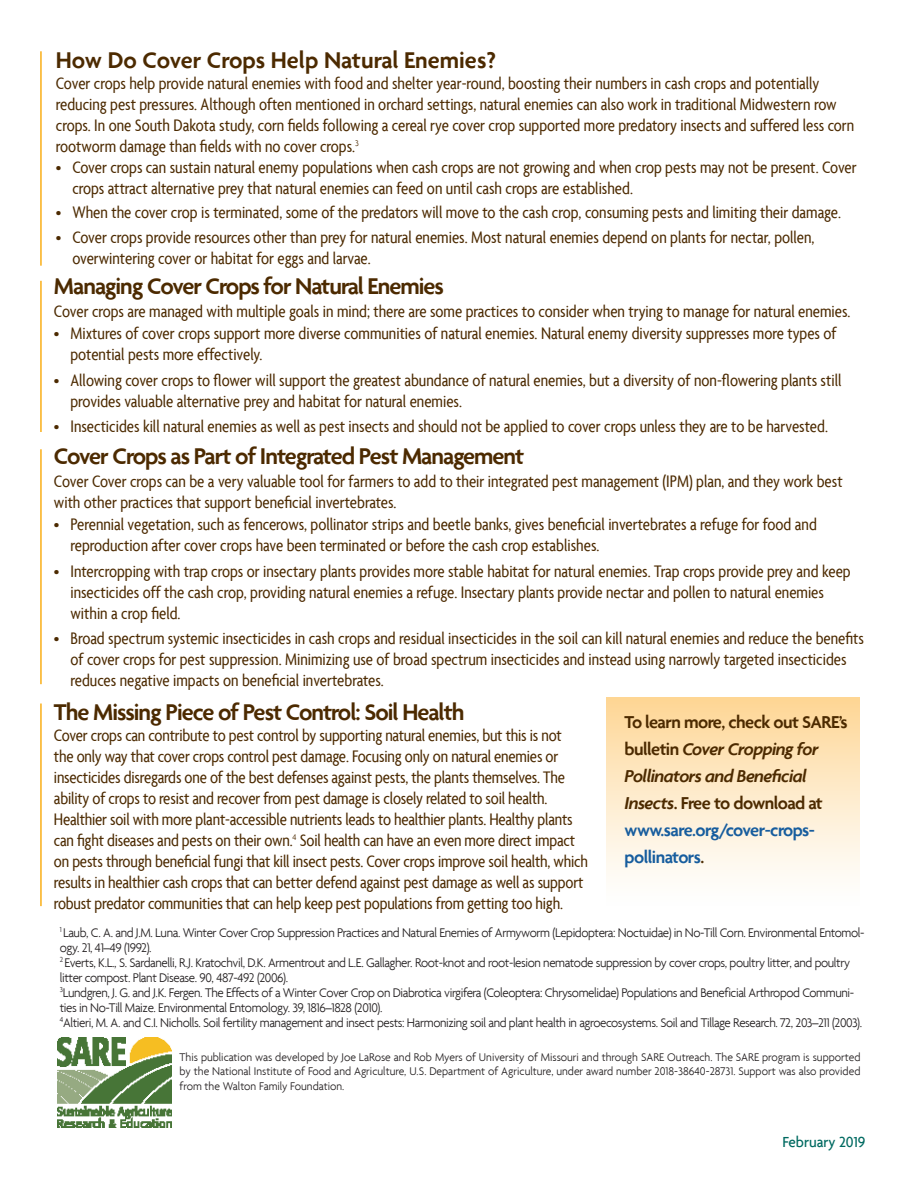
<style>
.page{position:relative;width:918px;height:1188px;background:#fff}
.page>*{position:absolute;margin:0;border:0;box-sizing:border-box;transform-origin:0 0}
.t1{font:600 24.6px "Agenda";letter-spacing:-.04em;color:#4c2a00}
.t2{font:600 24.6px "Agenda";color:#4c2a00}
.t3{font:600 18.6px/27px "Agenda";letter-spacing:-.03em;color:#4c2a00}
.t4{font:condensed 18px/21px "Agenda";color:#4c2a00}
.t5{font:500 15.75px "Agenda";color:#016a61;scale:.96 1}
.t6{font:300 13.5px/15px "Agenda";letter-spacing:-.03em;color:#231f20;scale:.96 1}
.t7{font:300 12px/14.2px "Agenda";color:#231f20;text-align:justify;scale:.96 1}
.s1{font-style:italic}
.s2{color:#175d9e}
</style>
<div class="page">
<img style="left:57px;top:1037px;width:115px;height:90px">
<hr style="left:40px;top:281px;width:2px;height:151px;background:#faaf18">
<div style="left:606px;top:698px;width:254px;height:208px;background:linear-gradient(to bottom,#fed797,#feffff)"></div>
<hr style="left:40px;top:51px;width:2px;height:215px;background:#faaf18">
<hr style="left:40px;top:449px;width:2px;height:235px;background:#faaf18">
<hr style="left:40px;top:704px;width:2px;height:202px;background:#faaf18">
<h1 class="t2" style="left:56px;top:45px;width:442px">How Do Cover Crops Help Natural Enemies?</h1>
<p class="t4" style="left:56px;top:72px;width:800px">Cover crops help provide natural enemies with food and shelter year-round, boosting their numbers in cash crops and potentially reducing pest pressures. Although often mentioned in orchard settings, natural enemies can also work in traditional Midwestern row crops. In one South Dakota study, corn fields following a cereal rye cover crop supported more predatory insects and suffered less corn rootworm damage than fields with no cover crops.<sup>3</sup></p>
<p class="t4" style="left:72px;top:156px;width:786px;text-indent:-17px">• Cover crops can sustain natural enemy populations when cash crops are not growing and when crop pests may not be present. Cover crops attract alternative prey that natural enemies can feed on until cash crops are established.</p>
<p class="t4" style="left:56px;top:201px;width:787px">• When the cover crop is terminated, some of the predators will move to the cash crop, consuming pests and limiting their damage.</p>
<p class="t4" style="left:72px;top:226px;width:744px;text-indent:-17px">• Cover crops provide resources other than prey for natural enemies. Most natural enemies depend on plants for nectar, pollen, overwintering cover or habitat for eggs and larvae.</p>
<h1 class="t1" style="left:54px;top:272px;width:391px">Managing Cover Crops for Natural Enemies</h1>
<p class="t4" style="left:54px;top:300px;width:798px">Cover crops are managed with multiple goals in mind; there are some practices to consider when trying to manage for natural enemies.</p>
<p class="t4" style="left:70px;top:323px;width:768px;text-indent:-17px">• Mixtures of cover crops support more diverse communities of natural enemies. Natural enemy diversity suppresses more types of potential pests more effectively.</p>
<p class="t4" style="left:70px;top:369px;width:773px;text-indent:-17px">• Allowing cover crops to flower will support the greatest abundance of natural enemies, but a diversity of non-flowering plants still provides valuable alternative prey and habitat for natural enemies.</p>
<p class="t4" style="left:54px;top:416px;width:775px">• Insecticides kill natural enemies as well as pest insects and should not be applied to cover crops unless they are to be harvested.</p>
<h1 class="t1" style="left:54px;top:441px;width:472px">Cover Crops as Part of Integrated Pest Management</h1>
<p class="t4" style="left:54px;top:470px;width:790px">Cover Cover crops can be a very valuable tool for farmers to add to their integrated pest management (IPM) plan, and they work best with other practices that support beneficial invertebrates.</p>
<p class="t4" style="left:70px;top:513px;width:748px;text-indent:-17px">• Perennial vegetation, such as fencerows, pollinator strips and beetle banks, gives beneficial invertebrates a refuge for food and reproduction after cover crops have been terminated or before the cash crop establishes.</p>
<p class="t4" style="left:70px;top:560px;width:782px;text-indent:-17px">• Intercropping with trap crops or insectary plants provides more stable habitat for natural enemies. Trap crops provide prey and keep insecticides off the cash crop, providing natural enemies a refuge. Insectary plants provide nectar and pollen to natural enemies within a crop field.</p>
<p class="t4" style="left:70px;top:628px;width:795px;text-indent:-17px">• Broad spectrum systemic insecticides in cash crops and residual insecticides in the soil can kill natural enemies and reduce the benefits of cover crops for pest suppression. Minimizing use of broad spectrum insecticides and instead using narrowly targeted insecticides reduces negative impacts on beneficial invertebrates.</p>
<p class="t3" style="left:625px;top:708px;width:225px">To learn more, check out SARE’s bulletin <span class="s1">Cover Cropping for<br>Pollinators and Beneficial<br>Insects</span>. Free to download at <span class="s2">www.sare.org/cover-crops&shy;pollinators</span>.</p>
<h1 class="t1" style="left:54px;top:697px;width:412px">The Missing Piece of Pest Control: Soil Health</h1>
<p class="t4" style="left:54px;top:724px;width:536px">Cover crops can contribute to pest control by supporting natural enemies, but this is not<br>the only way that cover crops control pest damage. Focusing only on natural enemies or insecticides disregards one of the best defenses against pests, the plants themselves. The ability of crops to resist and recover from pest damage is closely related to soil health.<br>Healthier soil with more plant-accessible nutrients leads to healthier plants. Healthy plants can fight diseases and pests on their own.<sup>4</sup> Soil health can have an even more direct impact on pests through beneficial fungi that kill insect pests. Cover crops improve soil health, which results in healthier cash crops that can better defend against pest damage as well as support robust predator communities that can help keep pest populations from getting too high.</p>
<p class="t6" style="left:60px;top:924px;width:840px"><sup>1</sup> Laub, C. A. and J.M. Luna. Winter Cover Crop Suppression Practices and Natural Enemies of Armyworm (Lepidoptera: Noctuidae) in No-Till Corn. Environmental Entomol&shy;ogy. 21, 41–49 (1992).<br><sup>2</sup> Everts, K.L., S. Sardanelli, R.J. Kratochvil, D.K. Armentrout and L.E. Gallagher. Root-knot and root-lesion nematode suppression by cover crops, poultry litter, and poultry litter compost. Plant Disease. 90, 487-492 (2006).<br><sup>3</sup>Lundgren, J. G. and J.K. Fergen. The Effects of a Winter Cover Crop on Diabrotica virgifera (Coleoptera: Chrysomelidae) Populations and Beneficial Arthropod Communi&shy;ties in No-Till Maize. Environmental Entomology. 39, 1816–1828 (2010).<br><sup>4</sup>Altieri, M. A. and C.I. Nicholls. Soil fertility management and insect pests: Harmonizing soil and plant health in agroecosystems. Soil and Tillage Research. 72, 203–211 (2003).</p>
<p class="t7" style="left:180px;top:1050px;width:711px">This publication was developed by Joe LaRose and Rob Myers of University of Missouri and through SARE Outreach. The SARE program is supported by the National Institute of Food and Agriculture, U.S. Department of Agriculture, under award number 2018-38640-28731. Support was also provided from the Walton Family Foundation.</p>
<p class="t5" style="left:782px;top:1132px;width:88px">February 2019</p>
</div>
